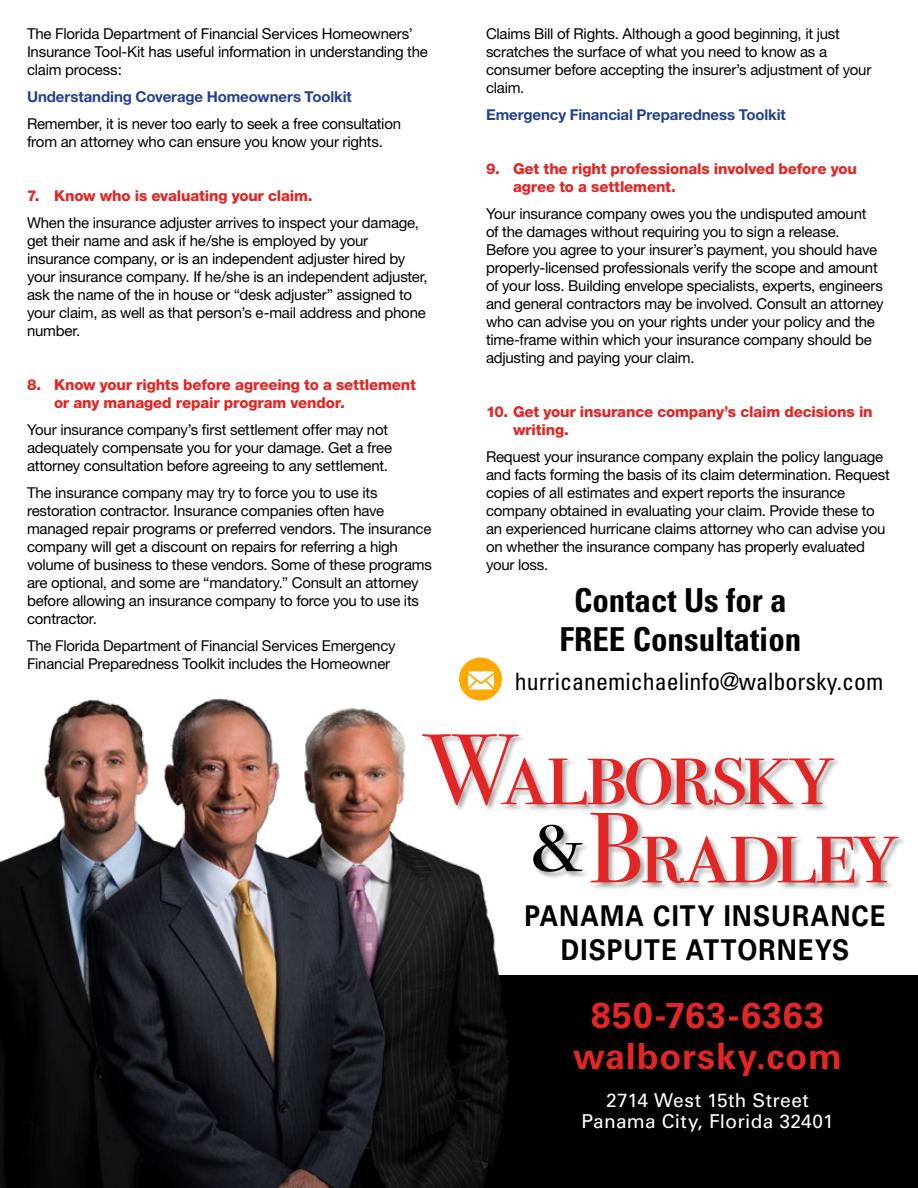
<style>
.page{position:relative;width:918px;height:1188px;background:#fff}
.page>*{position:absolute;margin:0;border:0;box-sizing:border-box;transform-origin:0 0}
.t1{font:700 36px/40.2px "Univers LT Std";letter-spacing:.02em;color:#e12625;text-align:center}
.t2{font:700 condensed 33px/38.8px "Univers";color:#000;text-align:center}
.t3{font:700 28.65px/34.3px "Univers LT Std";letter-spacing:.04em;color:#000;text-align:center;scale:.9 1}
.t4{font:condensed 24px "Univers LT Std";color:#000}
.t5{font:19.2px/20.7px "Univers LT Std";letter-spacing:.015em;color:#fff;text-align:center}
.t6{font:15px/18px "Helvetica Neue";letter-spacing:-.015em;color:#000}
.t7{font:800 15px/18px "Helvetica Neue";letter-spacing:-.01em;color:#e12625}
.t8{font:700 15px "Helvetica Neue";letter-spacing:-.005em;color:#24408f}
</style>
<div class="page">
<div style="left:0;top:975px;width:918px;height:213px;background:#000"></div>
<img style="left:0;top:689px;width:509px;height:499px">
<div style="left:421px;top:734px;width:485px;height:156px;background:#000;opacity:.35"></div>
<svg style="left:422px;top:734px;width:413px;height:71px"></svg>
<svg style="left:590px;top:813px;width:309px;height:70px"></svg>
<svg style="left:533px;top:825px;width:50px;height:47px"></svg>
<div style="left:459px;top:658px;width:43px;height:42px;background:#ffa900;border-radius:50%"></div>
<svg style="left:468px;top:671px;width:26px;height:18px"></svg>
<p class="t6" style="left:27px;top:24px;width:402px">The Florida Department of Financial Services Homeowners’<br>Insurance Tool-Kit has useful information in understanding the claim process:</p>
<p class="t8" style="left:27px;top:87px;width:326px">Understanding Coverage Homeowners Toolkit</p>
<p class="t6" style="left:27px;top:114px;width:376px">Remember, it is never too early to seek a free consultation from an attorney who can ensure you know your rights.</p>
<p class="t7" style="left:27px;top:186px;width:287px">7. Know who is evaluating your claim.</p>
<p class="t6" style="left:27px;top:213px;width:402px">When the insurance adjuster arrives to inspect your damage, get their name and ask if he/she is employed by your insurance company, or is an independent adjuster hired by your insurance company. If he/she is an independent adjuster, ask the name of the in house or “desk adjuster” assigned to your claim, as well as that person’s e-mail address and phone number.</p>
<p class="t7" style="left:54px;top:375px;width:363px;text-indent:-27px">8. Know your rights before agreeing to a settlement or any managed repair program vendor.</p>
<p class="t6" style="left:27px;top:420px;width:367px">Your insurance company’s first settlement offer may not adequately compensate you for your damage. Get a free attorney consultation before agreeing to any settlement.</p>
<p class="t6" style="left:27px;top:483px;width:407px">The insurance company may try to force you to use its restoration contractor. Insurance companies often have managed repair programs or preferred vendors. The insurance company will get a discount on repairs for referring a high volume of business to these vendors. Some of these programs are optional, and some are “mandatory.” Consult an attorney before allowing an insurance company to force you to use its contractor.</p>
<p class="t6" style="left:27px;top:636px;width:370px">The Florida Department of Financial Services Emergency<br>Financial Preparedness Toolkit includes the Homeowner</p>
<p class="t6" style="left:486px;top:24px;width:387px">Claims Bill of Rights. Although a good beginning, it just scratches the surface of what you need to know as a consumer before accepting the insurer’s adjustment of your claim.</p>
<p class="t8" style="left:486px;top:105px;width:301px">Emergency Financial Preparedness Toolkit</p>
<p class="t7" style="left:513px;top:159px;width:345px;text-indent:-27px">9. Get the right professionals involved before you agree to a settlement.</p>
<p class="t6" style="left:486px;top:204px;width:399px">Your insurance company owes you the undisputed amount<br>of the damages without requiring you to sign a release.<br>Before you agree to your insurer’s payment, you should have properly-licensed professionals verify the scope and amount of your loss. Building envelope specialists, experts, engineers and general contractors may be involved. Consult an attorney who can advise you on your rights under your policy and the time-frame within which your insurance company should be adjusting and paying your claim.</p>
<p class="t7" style="left:513px;top:402px;width:361px;text-indent:-27px">10. Get your insurance company’s claim decisions in writing.</p>
<p class="t6" style="left:486px;top:447px;width:405px">Request your insurance company explain the policy language and facts forming the basis of its claim determination. Request copies of all estimates and expert reports the insurance company obtained in evaluating your claim. Provide these to an experienced hurricane claims attorney who can advise you on whether the insurance company has properly evaluated your loss.</p>
<h2 class="t2" style="left:559px;top:580px;width:244px">Contact Us for a<br>FREE Consultation</h2>
<h3 class="t4" style="left:515px;top:666px;width:370px">hurricanemichaelinfo@walborsky.com</h3>
<h3 class="t3" style="left:525px;top:899px;width:403px">PANAMA CITY INSURANCE<br>DISPUTE ATTORNEYS</h3>
<h1 class="t1" style="left:573px;top:996px;width:271px">850-763-6363 walborsky.com</h1>
<p class="t5" style="left:581px;top:1090px;width:254px">2714 West 15th Street<br>Panama City, Florida 32401</p>
</div>
